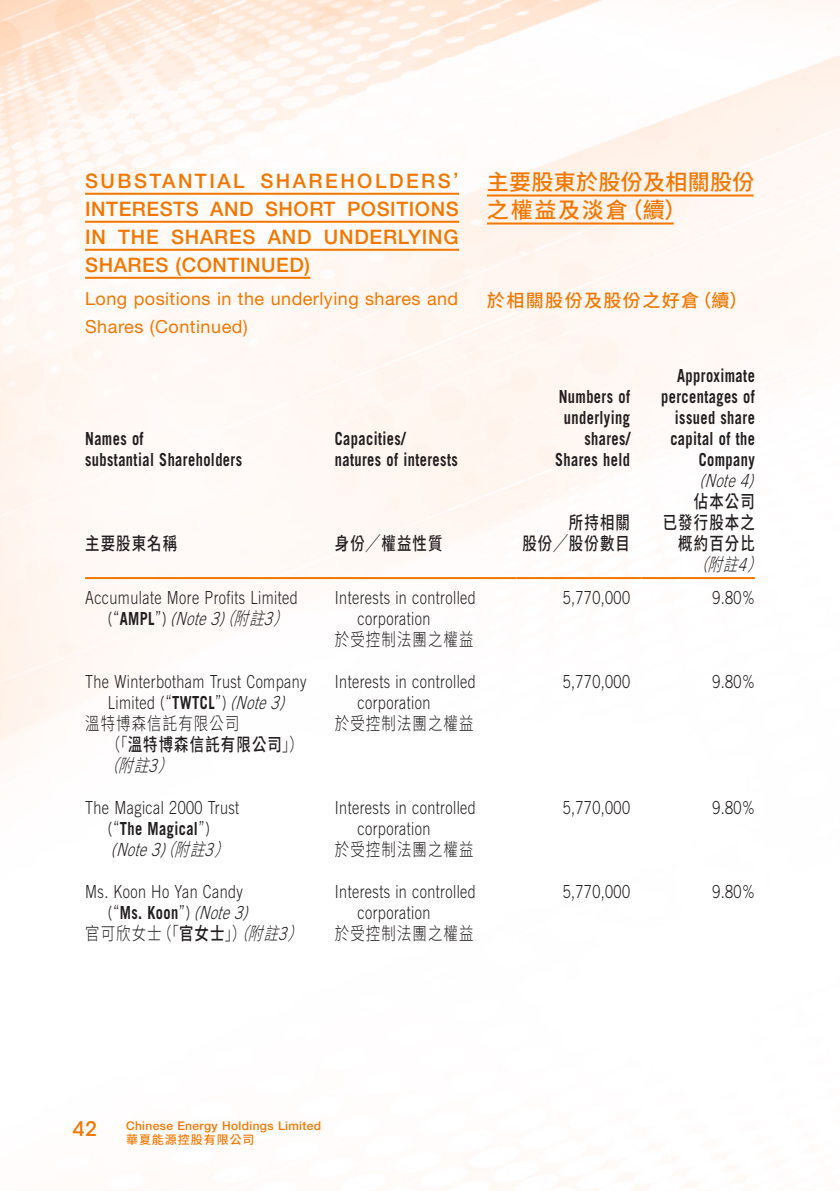
<style>
.page{position:relative;width:840px;height:1191px;background:#fff}
.page>*{position:absolute;margin:0;border:0;box-sizing:border-box;transform-origin:0 0}
.C_Heading_1{font:500 22px/28px "Source Han Sans TC";letter-spacing:.015em;color:#f27700}
.Heading_1{font:500 20px/28px "Helvetica Neue LT Std";letter-spacing:.03em;color:#f27700;text-align:justify}
.t1{font:500 20px "ITC Avant Garde Std";color:#f27700}
.Body_Text{font:300 18px/21px "Trade Gothic LT Std";letter-spacing:.03em;color:#231f20;scale:.8 1}
.Body_Text-2{font:700 18px "Trade Gothic LT Std";letter-spacing:.03em;color:#231f20;scale:.8 1}
.C_Body_Text{font:300 18px/21px "Source Han Sans TC";letter-spacing:.08em;color:#231f20;scale:.8 1}
.Heading_2{font:18px/28px "Helvetica Neue LT Std";letter-spacing:.025em;color:#f27700}
.Body_Text-3{font:500 18px "Source Han Sans TC";letter-spacing:.08em;color:#231f20;scale:.8 1}
.C_Heading_2{font:500 18px "Source Han Sans TC";letter-spacing:.08em;color:#f27700}
.Body_Text-4{font:italic 300 18px "Trade Gothic LT Std";color:#231f20;scale:.8 1}
.Body_Text-5{font:italic 300 18px "Source Han Sans TC";color:#231f20;scale:.8 1}
.t2{font:500 12px "Helvetica Neue LT Std";letter-spacing:.03em;color:#f27700}
.t3{font:500 12px "Source Han Sans TC";letter-spacing:.08em;color:#f27700}
.s1{font-family:"Trade Gothic LT Std"}
.s2{font-weight:700}
.s3{font-style:italic}
.s4{font-family:"Source Han Sans TC";font-style:italic}
.s5{font-weight:500}
.s6{font-family:"Trade Gothic LT Std";font-style:italic}
</style>
<div class="page">
<img style="left:0;top:0;width:839px;height:1191px">
<hr style="left:85px;top:577px;width:249px;height:2px;background:#f27700">
<hr style="left:334px;top:577px;width:182px;height:2px;background:#f27700">
<hr style="left:516px;top:577px;width:125px;height:2px;background:#f27700">
<hr style="left:641px;top:577px;width:113px;height:2px;background:#f27700">
<hr style="left:85px;top:193px;width:374px;height:2px;background:#f27700">
<hr style="left:85px;top:221px;width:374px;height:2px;background:#f27700">
<hr style="left:85px;top:249px;width:374px;height:2px;background:#f27700">
<hr style="left:85px;top:277px;width:225px;height:2px;background:#f27700">
<hr style="left:486px;top:194px;width:267px;height:2px;background:#f27700">
<hr style="left:486px;top:222px;width:187px;height:2px;background:#f27700">
<p class="Heading_1" style="left:85px;top:166px;width:375px">SUBSTANTIAL SHAREHOLDERS’ INTERESTS AND SHORT POSITIONS IN THE SHARES AND UNDERLYING SHARES (CONTINUED)</p>
<p class="Heading_2" style="left:85px;top:285px;width:374px">Long positions in the underlying shares and<br>Shares (Continued)</p>
<p class="Body_Text-2" style="left:85px;top:427px;width:75px">Names of</p>
<p class="Body_Text-2" style="left:85px;top:448px;width:198px">substantial Shareholders</p>
<p class="Body_Text-2" style="left:334px;top:427px;width:90px">Capacities/</p>
<p class="Body_Text-2" style="left:334px;top:448px;width:155px">natures of interests</p>
<p class="Body_Text-3" style="left:85px;top:533px;width:117px">主要股東名稱</p>
<p class="Body_Text-3" style="left:334px;top:533px;width:136px">身份╱權益性質</p>
<p class="C_Heading_1" style="left:486px;top:168px;width:269px">主要股東於股份及相關股份之權益及淡倉（續）</p>
<p class="C_Heading_2" style="left:486px;top:290px;width:262px">於相關股份及股份之好倉（續）</p>
<p class="Body_Text-2" style="left:558px;top:385px;width:91px">Numbers of</p>
<p class="Body_Text-2" style="left:563px;top:406px;width:84px">underlying</p>
<p class="Body_Text-2" style="left:584px;top:427px;width:59px">shares/</p>
<p class="Body_Text-2" style="left:554px;top:448px;width:95px">Shares held</p>
<p class="Body_Text-3" style="left:568px;top:512px;width:78px">所持相關</p>
<p class="Body_Text-3" style="left:522px;top:533px;width:136px">股份╱股份數目</p>
<p class="Body_Text-2" style="left:676px;top:364px;width:99px">Approximate</p>
<p class="Body_Text-2" style="left:660px;top:385px;width:119px">percentages of</p>
<p class="Body_Text-2" style="left:674px;top:406px;width:102px">issued share</p>
<p class="Body_Text-2" style="left:670px;top:427px;width:107px">capital of the</p>
<p class="Body_Text-2" style="left:698px;top:448px;width:72px">Company</p>
<p class="Body_Text-4" style="left:699px;top:470px;width:76px">(Note4)</p>
<p class="Body_Text-3" style="left:693px;top:491px;width:78px">佔本公司</p>
<p class="Body_Text-3" style="left:662px;top:512px;width:117px">已發行股本之</p>
<p class="Body_Text-3" style="left:678px;top:533px;width:97px">概約百分比</p>
<p class="Body_Text-5" style="left:692px;top:554px;width:105px">（附註<span class="s1">4</span> ）</p>
<p class="Body_Text" style="left:85px;top:587px;width:272px;text-align:right">Accumulate More Profits Limited ( “ <span class="s2">A M P L</span> ” ) <span class="s3">(Note3)</span><span class="s4">（附註</span><span class="s3">3</span><span class="s4">）</span></p>
<p class="Body_Text" style="left:357px;top:587px;width:149px;text-indent:-23px">Interests in controlled corporation</p>
<p class="Body_Text" style="left:562px;top:587px;width:86px">5,770,000</p>
<p class="Body_Text" style="left:712px;top:587px;width:55px">9.80%</p>
<p class="C_Body_Text" style="left:334px;top:629px;width:175px">於受控制法團之權益</p>
<p class="Body_Text" style="left:85px;top:671px;width:278px;text-align:center">The Winterbotham Trust Company<br>Limited (“<span class="s2">TWTCL</span>”) <span class="s3">(Note3)</span></p>
<p class="Body_Text" style="left:357px;top:671px;width:149px;text-indent:-23px">Interests in controlled corporation</p>
<p class="Body_Text" style="left:562px;top:671px;width:86px">5,770,000</p>
<p class="Body_Text" style="left:712px;top:671px;width:55px">9.80%</p>
<p class="C_Body_Text" style="left:104px;top:713px;width:251px;text-indent:-19px">溫特博森信託有限公司<br>（「<span class="s5">溫特博森信託有限公司</span>」）<span class="s3">（附註</span><span class="s6">3</span> <span class="s3">）</span></p>
<p class="C_Body_Text" style="left:334px;top:713px;width:175px">於受控制法團之權益</p>
<p class="Body_Text" style="left:108px;top:797px;width:170px;text-indent:-23px">The Magical 2000 Trust (“<span class="s2">The Magical</span>”) <span class="s3">(Note3)</span><span class="s4">（附註</span><span class="s3">3</span><span class="s4">）</span></p>
<p class="Body_Text" style="left:357px;top:797px;width:149px;text-indent:-23px">Interests in controlled corporation</p>
<p class="Body_Text" style="left:562px;top:797px;width:86px">5,770,000</p>
<p class="Body_Text" style="left:712px;top:797px;width:55px">9.80%</p>
<p class="C_Body_Text" style="left:334px;top:839px;width:175px">於受控制法團之權益</p>
<p class="Body_Text" style="left:108px;top:881px;width:183px;text-indent:-23px">Ms. Koon Ho Yan Candy (“<span class="s2">Ms. Koon</span>”) <span class="s3">(Note3)</span></p>
<p class="Body_Text" style="left:357px;top:881px;width:149px;text-indent:-23px">Interests in controlled corporation</p>
<p class="Body_Text" style="left:562px;top:881px;width:86px">5,770,000</p>
<p class="Body_Text" style="left:712px;top:881px;width:55px">9.80%</p>
<p class="C_Body_Text" style="left:85px;top:923px;width:290px">官可欣女士（「<span class="s5">官女士</span>」）<span class="s3">（附註</span><span class="s6">3</span><span class="s3">）</span></p>
<p class="C_Body_Text" style="left:334px;top:923px;width:175px">於受控制法團之權益</p>
<p class="t1" style="left:73px;top:1116px;width:26px">42</p>
<p class="t2" style="left:126px;top:1118px;width:196px">Chinese Energy Holdings Limited</p>
<p class="t3" style="left:126px;top:1132px;width:130px">華夏能源控股有限公司</p>
</div>
